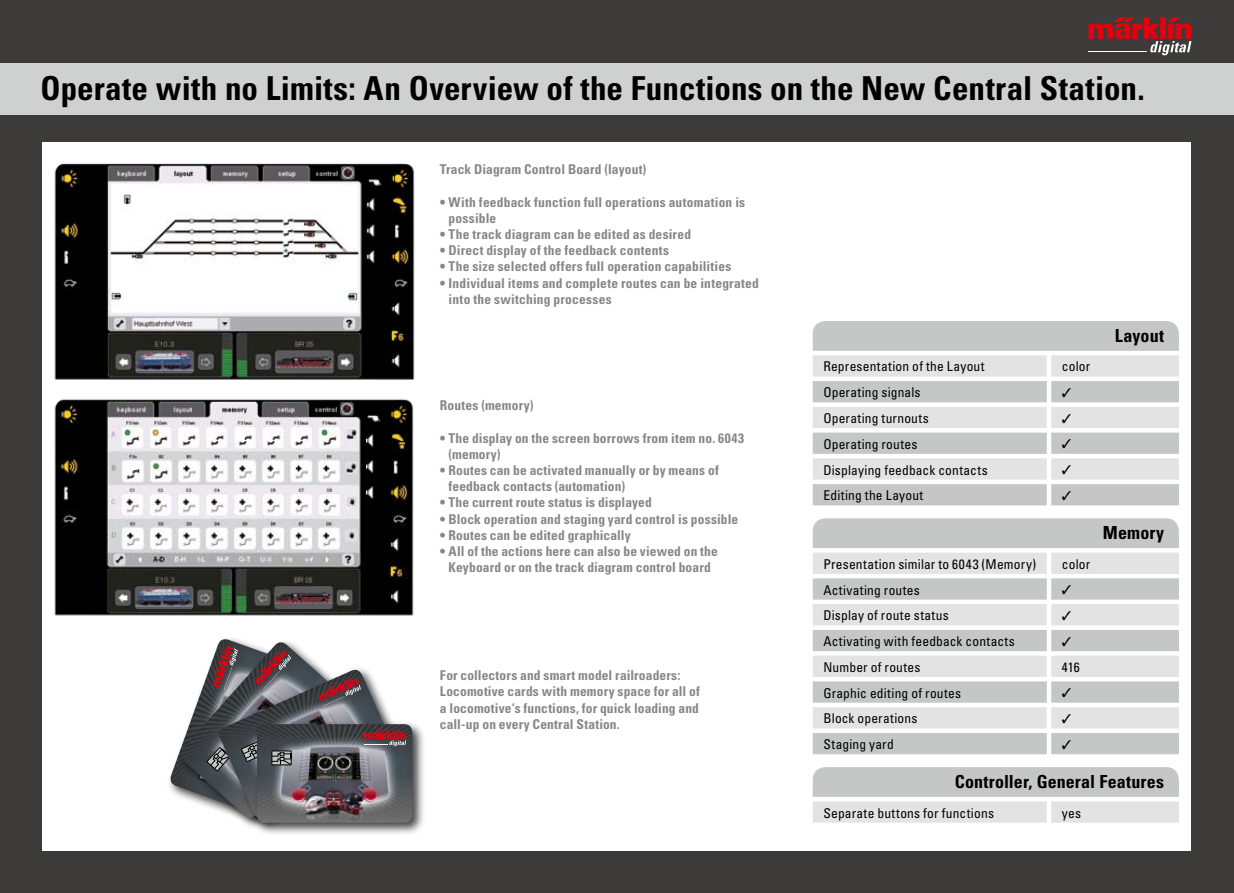
<style>
.page{position:relative;width:1234px;height:893px;background:#fff}
.page>*{position:absolute;margin:0;border:0;box-sizing:border-box;transform-origin:0 0}
.t1{font:700 condensed 33px "Univers";letter-spacing:.005em;color:#000}
.t2{font:700 condensed 18px "Univers";letter-spacing:.005em;color:#000}
.t3{font:700 condensed 13.5px/16.2px "Univers";letter-spacing:.01em;color:#878786}
.t4{font:condensed 13.5px "Univers";letter-spacing:.015em;color:#000}
</style>
<div class="page">
<div style="left:0;top:0;width:1233px;height:893px;background:#3c3b3a"></div>
<div style="left:0;top:64px;width:1233px;height:51px;background:#cfd0d0"></div>
<div style="left:43px;top:142px;width:1148px;height:708px;background:#fff"></div>
<img style="left:54px;top:163px;width:361px;height:217px">
<img style="left:54px;top:399px;width:360px;height:217px">
<svg style="left:1088px;top:17px;width:103px;height:38px"></svg>
<img style="left:169px;top:761px;width:7px;height:34px">
<img style="left:177px;top:642px;width:142px;height:167px">
<svg style="left:198px;top:747px;width:17px;height:36px"></svg>
<svg style="left:255px;top:650px;width:36px;height:16px"></svg>
<div style="left:215px;top:666px;width:205px;height:177px;background:#000;opacity:.75"></div>
<img style="left:217px;top:670px;width:182px;height:151px">
<svg style="left:241px;top:741px;width:11px;height:21px"></svg>
<svg style="left:318px;top:678px;width:42px;height:28px"></svg>
<div style="left:252px;top:720px;width:180px;height:122px;background:#000;opacity:.75"></div>
<img style="left:257px;top:724px;width:155px;height:99px">
<svg style="left:271px;top:751px;width:20px;height:14px"></svg>
<svg style="left:364px;top:730px;width:42px;height:16px"></svg>
<div style="left:813px;top:355px;width:365px;height:22px;background:#e3e3e4"></div>
<svg style="left:812px;top:381px;width:366px;height:124px;background:#d8d8d9"></svg>
<div style="left:812px;top:321px;width:366px;height:30px;background:#c5c6c6"></div>
<div style="left:813px;top:553px;width:365px;height:21px;background:#e3e3e4"></div>
<svg style="left:812px;top:578px;width:366px;height:176px;fill:#c5c6c6"></svg>
<div style="left:812px;top:518px;width:366px;height:30px;background:#c5c6c6"></div>
<svg style="left:812px;top:767px;width:366px;height:56px;background:#d5d6d6"></svg>
<svg style="left:1062px;top:388px;width:8px;height:9px"></svg>
<svg style="left:1062px;top:414px;width:8px;height:9px"></svg>
<svg style="left:1062px;top:439px;width:8px;height:10px"></svg>
<svg style="left:1062px;top:465px;width:8px;height:9px"></svg>
<svg style="left:1062px;top:491px;width:8px;height:9px"></svg>
<svg style="left:1062px;top:585px;width:8px;height:9px"></svg>
<svg style="left:1062px;top:611px;width:8px;height:9px"></svg>
<svg style="left:1062px;top:637px;width:8px;height:9px"></svg>
<svg style="left:1062px;top:688px;width:8px;height:9px"></svg>
<div style="left:812px;top:707px;width:366px;height:21px;background:#e3e3e4"></div>
<svg style="left:1062px;top:740px;width:8px;height:9px"></svg>
<p class="t1" style="left:40px;top:68px;width:1105px">Operate with no Limits: An Overview of the Functions on the New Central Station.</p>
<p class="t3" style="left:440px;top:161px;width:208px">Track Diagram Control Board (layout)</p>
<p class="t3" style="left:448px;top:193px;width:298px;text-indent:-9px">• With feedback function full operations automation is possible</p>
<p class="t3" style="left:440px;top:226px;width:252px">• The track diagram can be edited as desired</p>
<p class="t3" style="left:440px;top:242px;width:231px">• Direct display of the feedback contents</p>
<p class="t3" style="left:440px;top:258px;width:293px">• The size selected offers full operation capabilities</p>
<p class="t3" style="left:448px;top:274px;width:311px;text-indent:-9px">• Individual items and complete routes can be integrated into the switching processes</p>
<p class="t3" style="left:440px;top:397px;width:95px">Routes (memory)</p>
<p class="t3" style="left:448px;top:429px;width:297px;text-indent:-9px">• The display on the screen borrows from item no. 6043 (memory)</p>
<p class="t3" style="left:448px;top:462px;width:272px;text-indent:-9px">• Routes can be activated manually or by means of feedback contacts (automation)</p>
<p class="t3" style="left:440px;top:494px;width:213px">• The current route status is displayed</p>
<p class="t3" style="left:440px;top:510px;width:299px">• Block operation and staging yard control is possible</p>
<p class="t3" style="left:440px;top:527px;width:192px">• Routes can be edited graphically</p>
<p class="t3" style="left:440px;top:543px;width:279px;text-align:center">• All of the actions here can also be viewed on the<br>Keyboard or on the track diagram control board</p>
<p class="t3" style="left:440px;top:667px;width:261px">For collectors and smart model railroaders:<br>Locomotive cards with memory space for all of a locomotive‘s functions, for quick loading and call-up on every Central Station.</p>
<p class="t4" style="left:823px;top:358px;width:163px">Representation of the Layout</p>
<p class="t4" style="left:1061px;top:358px;width:30px">color</p>
<p class="t4" style="left:823px;top:384px;width:99px">Operating signals</p>
<p class="t4" style="left:823px;top:410px;width:107px">Operating turnouts</p>
<p class="t4" style="left:823px;top:435px;width:96px">Operating routes</p>
<p class="t4" style="left:823px;top:461px;width:166px">Displaying feedback contacts</p>
<p class="t4" style="left:823px;top:487px;width:101px">Editing the Layout</p>
<p class="t2" style="left:1114px;top:324px;width:51px">Layout</p>
<p class="t2" style="left:1102px;top:522px;width:63px">Memory</p>
<p class="t4" style="left:823px;top:555px;width:214px">Presentation similar to 6043 (Memory)</p>
<p class="t4" style="left:1061px;top:555px;width:30px">color</p>
<p class="t4" style="left:823px;top:581px;width:98px">Activating routes</p>
<p class="t4" style="left:823px;top:607px;width:127px">Display of route status</p>
<p class="t4" style="left:823px;top:633px;width:193px">Activating with feedback contacts</p>
<p class="t4" style="left:823px;top:658px;width:99px">Number of routes</p>
<p class="t4" style="left:1061px;top:658px;width:19px">416</p>
<p class="t4" style="left:823px;top:684px;width:139px">Graphic editing of routes</p>
<p class="t4" style="left:823px;top:710px;width:95px">Block operations</p>
<p class="t4" style="left:823px;top:736px;width:72px">Staging yard</p>
<p class="t2" style="left:954px;top:770px;width:211px">Controller, General Features</p>
<p class="t4" style="left:823px;top:804px;width:172px">Separate buttons for functions</p>
<p class="t4" style="left:1061px;top:804px;width:21px">yes</p>
</div>
